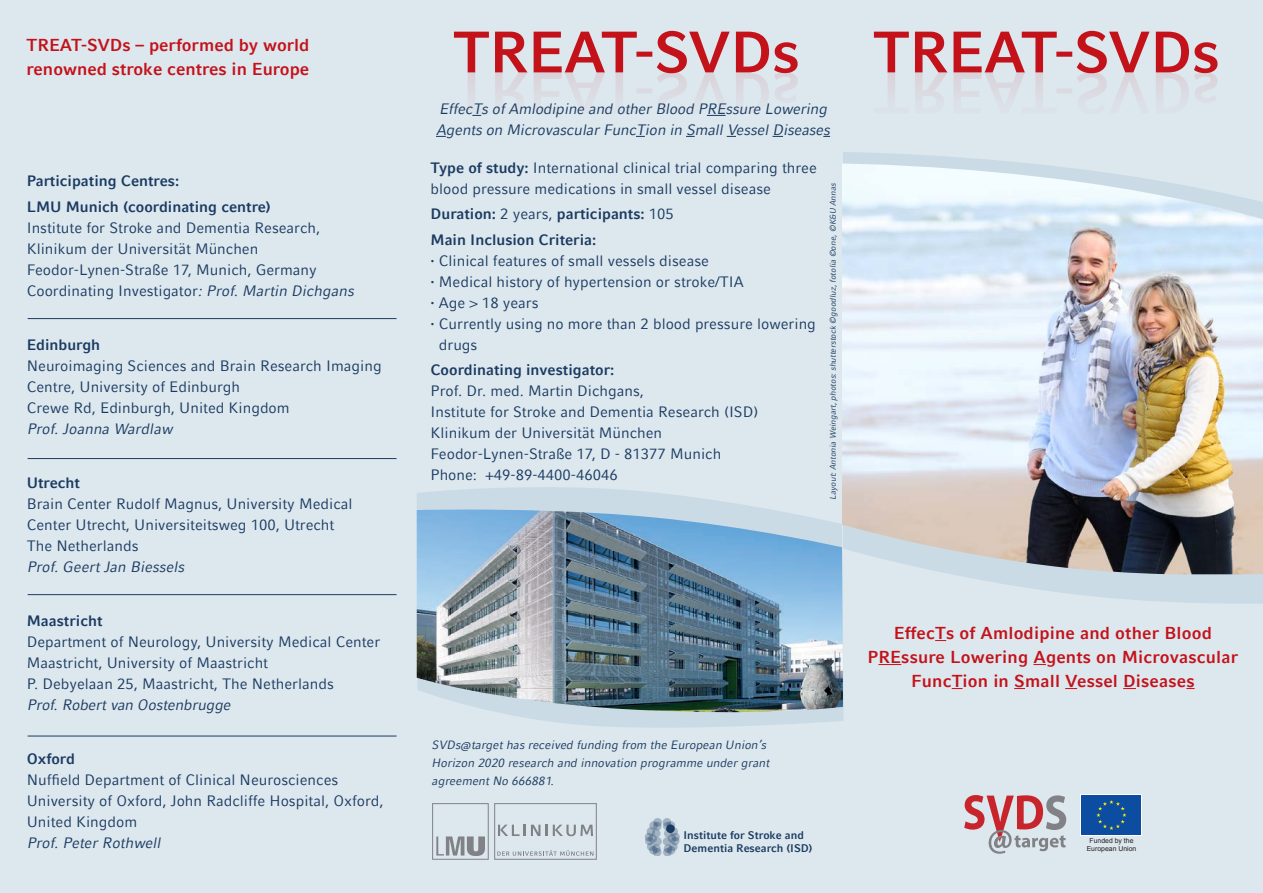
<style>
.page{position:relative;width:1263px;height:893px;background:#fff}
.page>*{position:absolute;margin:0;border:0;box-sizing:border-box;transform-origin:0 0}
.Fließtext{font:700 17.25px/24px "LMU Compatil Fact";letter-spacing:.01em;color:#c4121a}
.Fließtext-2{font:15px/21px "LMU Compatil Fact";color:#1a3b61}
.Fließtext-3{font:italic 15px/21px "LMU Compatil Fact";letter-spacing:-.01em;color:#1a3b61}
.Fließtext-4{font:700 15px "LMU Compatil Fact";color:#1a3b61}
.Fließtext-5{font:italic 12px/18px "LMU Compatil Fact";color:#1a3b61}
.t1{font:700 11.1px/13.2px "LMU Compatil Fact";color:#1a3b61}
.Fließtext-6{font:italic 8.25px "LMU Compatil Fact";color:#1a3b61}
.t2{font:6.9px/8.2px "Arial";color:#231f20;text-align:center}
.t3{font:700 5.1px "Arial";color:#231f20}
.s1{font-weight:700}
.s2{font-style:italic}
.s3{font-weight:400}
</style>
<div class="page">
<div style="left:404px;top:0;width:439px;height:893px;background:#dde7ee"></div>
<div style="left:842px;top:0;width:421px;height:893px;background:#dde7ee"></div>
<svg style="left:843px;top:152px;width:420px;height:452px"></svg>
<div style="left:0;top:0;width:417px;height:893px;background:#dde7ee"></div>
<svg style="left:874px;top:31px;width:343px;height:66px"></svg>
<svg style="left:454px;top:31px;width:344px;height:85px"></svg>
<img style="left:842px;top:164px;width:421px;height:410px">
<hr style="left:28px;top:318px;width:368px;height:1px;background:#1a3b61">
<hr style="left:28px;top:594px;width:368px;height:1px;background:#1a3b61">
<hr style="left:28px;top:458px;width:368px;height:1px;background:#1a3b61">
<hr style="left:28px;top:736px;width:368px;height:1px;background:#1a3b61">
<svg style="left:417px;top:480px;width:426px;height:248px;fill:#cedee8"></svg>
<img style="left:417px;top:509px;width:426px;height:205px">
<div style="left:663px;top:848px;width:9px;height:8px;background:#a2b3c3;border-radius:50%"></div>
<div style="left:653px;top:848px;width:8px;height:8px;background:#a2b3c3;border-radius:50%"></div>
<svg style="left:644px;top:818px;width:36px;height:37px"></svg>
<div style="left:494px;top:803px;width:103px;height:57px;border:1px solid #808285"></div>
<div style="left:432px;top:803px;width:57px;height:57px;border:1px solid #808285"></div>
<svg style="left:436px;top:836px;width:49px;height:20px"></svg>
<svg style="left:498px;top:825px;width:42px;height:11px"></svg>
<svg style="left:546px;top:825px;width:47px;height:11px"></svg>
<svg style="left:497px;top:850px;width:96px;height:6px"></svg>
<svg style="left:878px;top:664px;width:23px;height:1px"></svg>
<svg style="left:1033px;top:664px;width:13px;height:1px"></svg>
<svg style="left:1065px;top:688px;width:12px;height:1px"></svg>
<svg style="left:1123px;top:688px;width:13px;height:1px"></svg>
<div style="left:1080px;top:794px;width:62px;height:42px;background:#0d4da1"></div>
<svg style="left:1096px;top:800px;width:30px;height:30px"></svg>
<svg style="left:964px;top:795px;width:102px;height:59px"></svg>
<p class="Fließtext" style="left:27px;top:33px;width:284px">TREAT-SVDs – performed by world renowned stroke centres in Europe</p>
<p class="Fließtext-4" style="left:27px;top:171px;width:154px">Participating Centres:</p>
<p class="Fließtext-2" style="left:27px;top:197px;width:329px"><span class="s1">LMU Munich (coordinating centre)<br></span>Institute for Stroke and Dementia Research, Klinikum der Universität München Feodor-Lynen-Straße 17, Munich, Germany Coordinating Investigator<span class="s2">: Prof. Martin Dichgans</span></p>
<p class="Fließtext-2" style="left:27px;top:335px;width:356px"><span class="s1">Edinburgh<br></span>Neuroimaging Sciences and Brain Research Imaging<br>Centre, University of Edinburgh<br>Crewe Rd, Edinburgh, United Kingdom<br><span class="s2">Prof. Joanna Wardlaw</span></p>
<p class="Fließtext-2" style="left:27px;top:472px;width:327px"><span class="s1">Utrecht<br></span>Brain Center Rudolf Magnus, University Medical<br>Center Utrecht, Universiteitsweg 100, Utrecht<br>The Netherlands<br><span class="s2">Prof. Geert Jan Biessels</span></p>
<p class="Fließtext-2" style="left:27px;top:610px;width:355px"><span class="s1">Maastricht<br></span>Department of Neurology, University Medical Center Maastricht, University of Maastricht<br>P. Debyelaan 25, Maastricht, The Netherlands<br><span class="s2">Prof. Robert van Oostenbrugge</span></p>
<p class="Fließtext-2" style="left:27px;top:748px;width:358px"><span class="s1">Oxford<br></span>Nuffield Department of Clinical Neurosciences<br>University of Oxford, John Radcliffe Hospital, Oxford,<br>United Kingdom<br><span class="s2">Prof. Peter Rothwell</span></p>
<p class="Fließtext-3" style="left:436px;top:99px;width:396px">EffecTs of Amlodipine and other Blood PREssure Lowering<br>Agents on Microvascular FuncTion in Small Vessel Diseases</p>
<p class="Fließtext-2" style="left:431px;top:157px;width:388px"><span class="s1">Type of study:</span> International clinical trial comparing three blood pressure medications in small vessel disease</p>
<p class="Fließtext-4" style="left:431px;top:205px;width:245px">Duration: <span class="s3">2 years,</span> participants: <span class="s3">105</span></p>
<p class="Fließtext-2" style="left:431px;top:229px;width:280px"><span class="s1">Main Inclusion Criteria:<br>·</span> Clinical features of small vessels disease</p>
<p class="Fließtext-2" style="left:431px;top:271px;width:315px"><span class="s1">·</span> Medical history of hypertension or stroke/TIA</p>
<p class="Fließtext-2" style="left:431px;top:292px;width:110px"><span class="s1">·</span> Age &gt; 18 years</p>
<p class="Fließtext-2" style="left:439px;top:313px;width:378px;text-indent:-8px"><span class="s1">·</span> Currently using no more than 2 blood pressure lowering drugs</p>
<p class="Fließtext-2" style="left:431px;top:359px;width:329px"><span class="s1">Coordinating investigator:<br></span>Prof. Dr. med. Martin Dichgans,<br>Institute for Stroke and Dementia Research (ISD)<br>Klinikum der Universität München Feodor-Lynen-Straße 17, D - 81377 Munich Phone: +49-89-4400-46046</p>
<p class="Fließtext-6" style="left:828px;top:500px;width:318px;rotate:-90deg">Layout: Antonia Weingart, photos: shutterstock ©goodluz, fotolia ©one, ©K&amp;U Annas</p>
<p class="Fließtext-5" style="left:432px;top:736px;width:339px">SVDs@target has received funding from the European Union’s<br>Horizon 2020 research and innovation programme under grant agreement No 666881.</p>
<p class="t1" style="left:683px;top:828px;width:131px">Institute for Stroke and<br>Dementia Research (ISD)</p>
<p class="Fließtext" style="left:867px;top:621px;width:372px;text-align:center">EffecTs of Amlodipine and other Blood<br>PREssure Lowering Agents on Microvascular<br>FuncTion in Small Vessel Diseases</p>
<p class="t2" style="left:1087px;top:836px;width:51px">Funded by the<br>European Union</p>
<p class="t3" style="left:1081px;top:837px;width:48px">EUROPEAN UNION</p>
</div>
